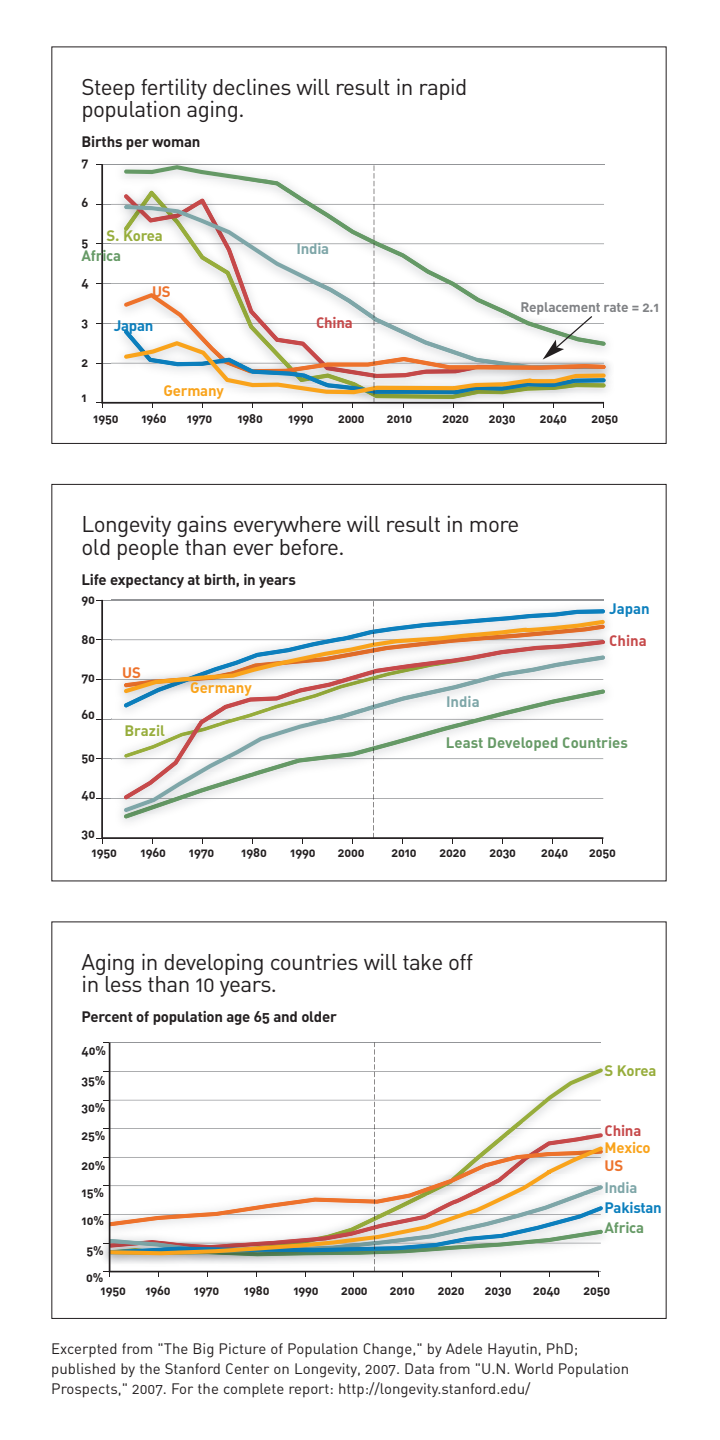
<style>
.page{position:relative;width:720px;height:1440px;background:#fff}
.page>*{position:absolute;margin:0;border:0;box-sizing:border-box;transform-origin:0 0}
.t1{font:22.5px/22.5px "DIN Regular Alternate";letter-spacing:-.025em;color:#231f20}
.t2{font:15px/20px "DIN Regular Alternate";color:#231f20}
.t3{font:15px "DIN Bold Alternate";letter-spacing:-.015em;color:#231f20}
.t4{font:15px "DIN Bold Alternate";color:#669a66}
.t5{font:15px "DIN Bold Alternate";letter-spacing:-.015em;color:#f9a31b}
.t6{font:15px "DIN Bold Alternate";letter-spacing:-.015em;color:#97ad3c}
.t7{font:15px "DIN Bold Alternate";letter-spacing:-.015em;color:#0c7fbd}
.t8{font:15px "DIN Bold Alternate";letter-spacing:-.015em;color:#7ea6a8}
.t9{font:15px "DIN Bold Alternate";letter-spacing:-.015em;color:#c6494a}
.t10{font:15px "DIN Bold Alternate";color:#ed722c}
.t11{font:13.75px "DIN Bold Alternate";letter-spacing:-.015em;color:#808285}
.t12{font:12.5px/18.5px "DIN Bold Alternate";letter-spacing:-.015em;color:#231f20}
</style>
<div class="page">
<svg style="left:101px;top:164px;width:503px;height:240px"></svg>
<svg style="left:96px;top:402px;width:7px;height:6px"></svg>
<svg style="left:124px;top:165px;width:482px;height:243px"></svg>
<svg style="left:101px;top:600px;width:502px;height:239px"></svg>
<svg style="left:96px;top:838px;width:7px;height:6px"></svg>
<svg style="left:124px;top:601px;width:481px;height:243px"></svg>
<svg style="left:104px;top:1042px;width:499px;height:235px"></svg>
<h1 class="t1" style="left:82px;top:76px;width:387px">Steep fertility declines will result in rapid population aging.</h1>
<p class="t12" style="left:82px;top:153px;width:8px">7</p>
<p class="t12" style="left:82px;top:193px;width:8px">6</p>
<p class="t12" style="left:82px;top:233px;width:8px">5</p>
<p class="t12" style="left:82px;top:273px;width:9px">4</p>
<p class="t12" style="left:82px;top:313px;width:8px">3</p>
<p class="t12" style="left:82px;top:353px;width:8px">2</p>
<p class="t12" style="left:82px;top:388px;width:7px">1</p>
<p class="t12" style="left:93px;top:409px;width:27px">1950</p>
<p class="t12" style="left:141px;top:409px;width:27px">1960</p>
<p class="t12" style="left:187px;top:409px;width:27px">1970</p>
<p class="t12" style="left:237px;top:409px;width:27px">1980</p>
<p class="t12" style="left:288px;top:409px;width:27px">1990</p>
<p class="t12" style="left:338px;top:409px;width:28px">2000</p>
<p class="t12" style="left:387px;top:409px;width:27px">2010</p>
<p class="t12" style="left:442px;top:409px;width:28px">2020</p>
<p class="t12" style="left:489px;top:409px;width:28px">2030</p>
<p class="t12" style="left:540px;top:409px;width:29px">2040</p>
<p class="t12" style="left:591px;top:409px;width:28px">2050</p>
<p class="t3" style="left:82px;top:134px;width:120px">Births per woman</p>
<p class="t6" style="left:107px;top:227px;width:58px">S. Korea</p>
<p class="t8" style="left:296px;top:240px;width:34px">India</p>
<p class="t4" style="left:82px;top:247px;width:41px">Africa</p>
<p class="t10" style="left:152px;top:283px;width:20px">US</p>
<p class="t11" style="left:521px;top:299px;width:140px">Replacement rate = 2.1</p>
<p class="t7" style="left:114px;top:317px;width:41px">Japan</p>
<p class="t9" style="left:316px;top:314px;width:38px">China</p>
<p class="t5" style="left:163px;top:382px;width:62px">Germany</p>
<h1 class="t1" style="left:82px;top:513px;width:439px">Longevity gains everywhere will result in more old people than ever before.</h1>
<p class="t12" style="left:82px;top:591px;width:15px">90</p>
<p class="t12" style="left:82px;top:631px;width:15px">80</p>
<p class="t12" style="left:82px;top:668px;width:15px">70</p>
<p class="t12" style="left:82px;top:706px;width:15px">60</p>
<p class="t12" style="left:82px;top:748px;width:15px">50</p>
<p class="t12" style="left:82px;top:786px;width:15px">40</p>
<p class="t12" style="left:91px;top:825px;width:27px;text-indent:-10px">30<br>1950</p>
<p class="t3" style="left:82px;top:571px;width:216px">Life expectancy at birth, in years</p>
<p class="t7" style="left:609px;top:600px;width:42px">Japan</p>
<p class="t9" style="left:609px;top:632px;width:39px">China</p>
<p class="t10" style="left:122px;top:664px;width:20px">US</p>
<p class="t5" style="left:190px;top:679px;width:63px">Germany</p>
<p class="t8" style="left:446px;top:693px;width:35px">India</p>
<p class="t4" style="left:446px;top:734px;width:184px">Least Developed Countries</p>
<p class="t6" style="left:124px;top:722px;width:42px">Brazil</p>
<p class="t12" style="left:141px;top:843px;width:27px">1960</p>
<p class="t12" style="left:189px;top:843px;width:27px">1970</p>
<p class="t12" style="left:241px;top:843px;width:27px">1980</p>
<p class="t12" style="left:290px;top:843px;width:27px">1990</p>
<p class="t12" style="left:338px;top:843px;width:28px">2000</p>
<p class="t12" style="left:391px;top:843px;width:27px">2010</p>
<p class="t12" style="left:440px;top:843px;width:28px">2020</p>
<p class="t12" style="left:490px;top:843px;width:28px">2030</p>
<p class="t12" style="left:541px;top:843px;width:29px">2040</p>
<p class="t12" style="left:589px;top:843px;width:28px">2050</p>
<h1 class="t1" style="left:82px;top:951px;width:393px">Aging in developing countries will take off in less than 10 years.</h1>
<p class="t3" style="left:82px;top:1009px;width:257px">Percent of population age 65 and older</p>
<p class="t12" style="left:82px;top:1041px;width:26px">40%</p>
<p class="t12" style="left:82px;top:1071px;width:25px">35%</p>
<p class="t12" style="left:82px;top:1099px;width:25px">30%</p>
<p class="t12" style="left:82px;top:1126px;width:25px">25%</p>
<p class="t12" style="left:82px;top:1152px;width:25px;line-height:27.5px">20%<br>15%</p>
<p class="t12" style="left:82px;top:1211px;width:24px">10%</p>
<p class="t12" style="left:86px;top:1241px;width:19px">5%</p>
<p class="t12" style="left:100px;top:1272px;width:27px;line-height:12.5px;text-indent:-14px">0%<br>1950</p>
<p class="t6" style="left:605px;top:1062px;width:53px">S Korea</p>
<p class="t9" style="left:605px;top:1122px;width:38px">China</p>
<p class="t5" style="left:605px;top:1139px;width:48px">Mexico</p>
<p class="t10" style="left:605px;top:1157px;width:20px">US</p>
<p class="t8" style="left:605px;top:1179px;width:34px">India</p>
<p class="t7" style="left:605px;top:1199px;width:59px">Pakistan</p>
<p class="t4" style="left:605px;top:1219px;width:41px">Africa</p>
<p class="t12" style="left:145px;top:1281px;width:27px">1960</p>
<p class="t12" style="left:194px;top:1281px;width:27px">1970</p>
<p class="t12" style="left:244px;top:1281px;width:27px">1980</p>
<p class="t12" style="left:293px;top:1281px;width:27px">1990</p>
<p class="t12" style="left:341px;top:1281px;width:28px">2000</p>
<p class="t12" style="left:390px;top:1281px;width:27px">2010</p>
<p class="t12" style="left:438px;top:1281px;width:28px">2020</p>
<p class="t12" style="left:485px;top:1281px;width:28px">2030</p>
<p class="t12" style="left:533px;top:1281px;width:29px">2040</p>
<p class="t12" style="left:584px;top:1281px;width:28px">2050</p>
<p class="t2" style="left:51px;top:1339px;width:580px">Excerpted from "The Big Picture of Population Change," by Adele Hayutin, PhD; published by the Stanford Center on Longevity, 2007. Data from "U.N. World Population<br>Prospects," 2007. For the complete report: http://longevity.stanford.edu/</p>
</div>
